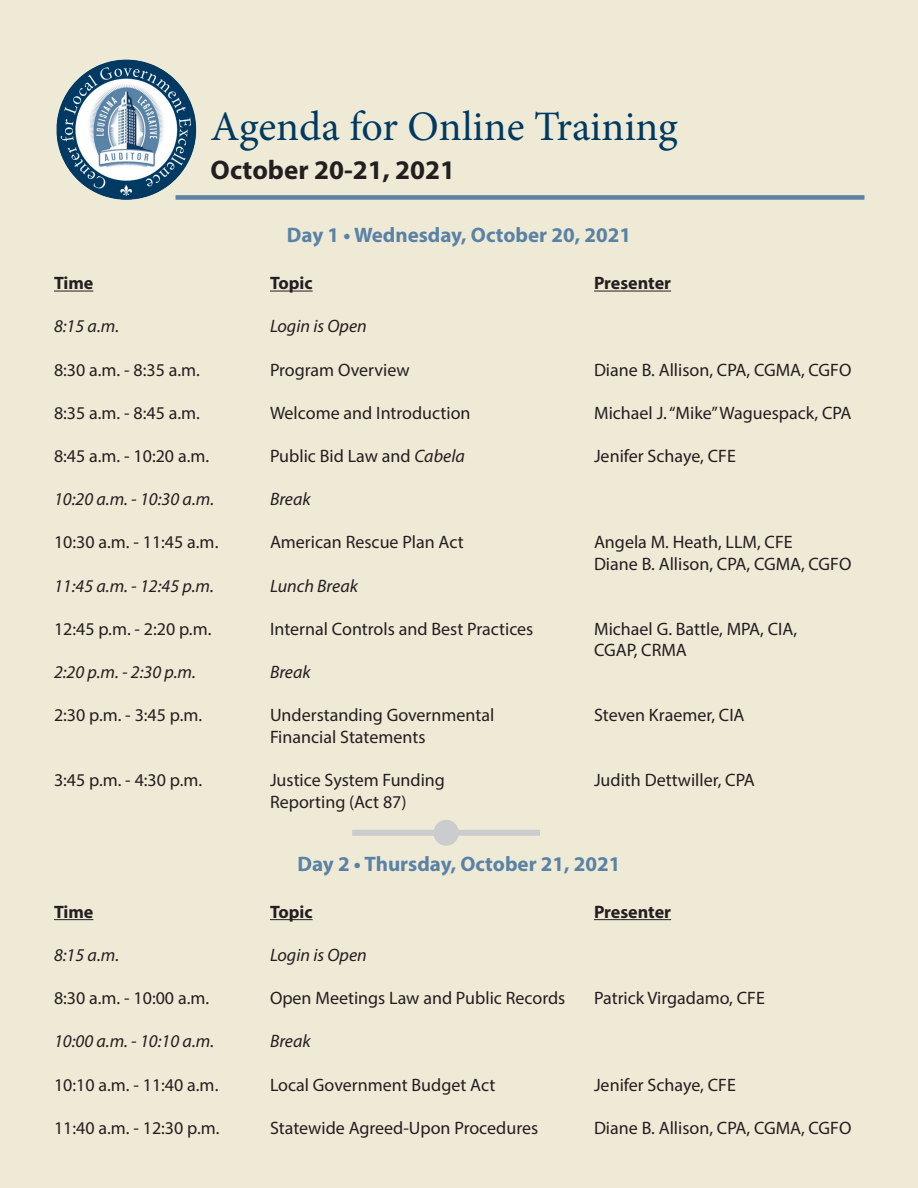
<style>
.page{position:relative;width:918px;height:1188px;background:#efead6}
.page>*{position:absolute;margin:0;border:0;box-sizing:border-box;transform-origin:0 0}
.t1{font:42px "Minion Pro";color:#003a62}
.t2{font:700 27px "Myriad Pro";color:#231f20}
.t3{font:700 21px "Myriad Pro";color:#5982a6}
.t4{font:18px/21.6px "Myriad Pro";color:#231f20}
.t5{font:italic 18px "Myriad Pro";color:#231f20}
.t6{font:700 18px "Myriad Pro";color:#231f20}
.s1{font-style:italic}
</style>
<div class="page">
<img style="left:56px;top:59px;width:141px;height:141px">
<div style="left:176px;top:195px;width:689px;height:5px;background:#5982a6"></div>
<hr style="left:54px;top:291px;width:39px;height:1px;background:#231f20">
<hr style="left:270px;top:291px;width:43px;height:1px;background:#231f20">
<hr style="left:594px;top:291px;width:77px;height:1px;background:#231f20">
<hr style="left:54px;top:919px;width:39px;height:1px;background:#231f20">
<hr style="left:270px;top:919px;width:43px;height:1px;background:#231f20">
<hr style="left:594px;top:919px;width:77px;height:1px;background:#231f20">
<div style="left:352px;top:830px;width:188px;height:6px;background:#cbccce"></div>
<div style="left:434px;top:821px;width:24px;height:24px;background:#cbccce;border-radius:50%"></div>
<div style="left:433px;top:820px;width:26px;height:26px;border:2px solid #cbccce;border-radius:50%"></div>
<h1 class="t1" style="left:211px;top:98px;width:469px">Agenda for Online Training</h1>
<h2 class="t2" style="left:211px;top:152px;width:246px">October 20-21, 2021</h2>
<p class="t3" style="left:287px;top:222px;width:346px">Day 1 • Wednesday, October 20, 2021</p>
<p class="t6" style="left:54px;top:271px;width:41px">Time</p>
<p class="t6" style="left:270px;top:271px;width:44px">Topic</p>
<p class="t6" style="left:594px;top:271px;width:79px">Presenter</p>
<p class="t5" style="left:54px;top:315px;width:67px">8:15 a.m.</p>
<p class="t5" style="left:270px;top:315px;width:98px">Login is Open</p>
<p class="t4" style="left:54px;top:359px;width:147px">8:30 a.m. - 8:35 a.m.</p>
<p class="t4" style="left:270px;top:359px;width:141px">Program Overview</p>
<p class="t4" style="left:594px;top:359px;width:259px">Diane B. Allison, CPA, CGMA, CGFO</p>
<p class="t4" style="left:54px;top:402px;width:147px">8:35 a.m. - 8:45 a.m.</p>
<p class="t4" style="left:270px;top:402px;width:202px">Welcome and Introduction</p>
<p class="t4" style="left:594px;top:402px;width:259px">Michael J. “Mike” Waguespack, CPA</p>
<p class="t4" style="left:54px;top:445px;width:157px">8:45 a.m. - 10:20 a.m.</p>
<p class="t4" style="left:270px;top:445px;width:196px">Public Bid Law and <span class="s1">Cabela</span></p>
<p class="t4" style="left:594px;top:445px;width:143px">Jenifer Schaye, CFE</p>
<p class="t5" style="left:54px;top:488px;width:162px">10:20 a.m. - 10:30 a.m.</p>
<p class="t5" style="left:270px;top:488px;width:42px">Break</p>
<p class="t4" style="left:54px;top:531px;width:166px">10:30 a.m. - 11:45 a.m.</p>
<p class="t4" style="left:270px;top:531px;width:195px">American Rescue Plan Act</p>
<p class="t4" style="left:594px;top:531px;width:259px">Angela M. Heath, LLM, CFE<br>Diane B. Allison, CPA, CGMA, CGFO</p>
<p class="t5" style="left:54px;top:574px;width:161px">11:45 a.m. - 12:45 p.m.</p>
<p class="t5" style="left:270px;top:574px;width:90px">Lunch Break</p>
<p class="t4" style="left:54px;top:618px;width:159px">12:45 p.m. - 2:20 p.m.</p>
<p class="t4" style="left:270px;top:618px;width:265px">Internal Controls and Best Practices</p>
<p class="t4" style="left:594px;top:618px;width:205px">Michael G. Battle, MPA, CIA,<br>CGAP, CRMA</p>
<p class="t5" style="left:54px;top:661px;width:143px">2:20 p.m. - 2:30 p.m.</p>
<p class="t5" style="left:270px;top:661px;width:42px">Break</p>
<p class="t4" style="left:54px;top:704px;width:150px">2:30 p.m. - 3:45 p.m.</p>
<p class="t4" style="left:270px;top:704px;width:226px">Understanding Governmental</p>
<p class="t4" style="left:594px;top:704px;width:152px">Steven Kraemer, CIA</p>
<p class="t4" style="left:270px;top:726px;width:157px">Financial Statements</p>
<p class="t4" style="left:54px;top:769px;width:150px">3:45 p.m. - 4:30 p.m.</p>
<p class="t4" style="left:270px;top:769px;width:177px">Justice System Funding</p>
<p class="t4" style="left:594px;top:769px;width:162px">Judith Dettwiller, CPA</p>
<p class="t4" style="left:270px;top:791px;width:138px">Reporting (Act 87)</p>
<p class="t3" style="left:297px;top:850px;width:325px">Day 2 • Thursday, October 21, 2021</p>
<p class="t6" style="left:54px;top:900px;width:41px">Time</p>
<p class="t6" style="left:270px;top:900px;width:44px">Topic</p>
<p class="t6" style="left:594px;top:900px;width:79px">Presenter</p>
<p class="t5" style="left:54px;top:944px;width:67px">8:15 a.m.</p>
<p class="t5" style="left:270px;top:944px;width:98px">Login is Open</p>
<p class="t4" style="left:54px;top:987px;width:157px">8:30 a.m. - 10:00 a.m.</p>
<p class="t4" style="left:270px;top:987px;width:297px">Open Meetings Law and Public Records</p>
<p class="t4" style="left:594px;top:987px;width:172px">Patrick Virgadamo, CFE</p>
<p class="t5" style="left:54px;top:1030px;width:162px">10:00 a.m. - 10:10 a.m.</p>
<p class="t5" style="left:270px;top:1030px;width:42px">Break</p>
<p class="t4" style="left:54px;top:1074px;width:166px">10:10 a.m. - 11:40 a.m.</p>
<p class="t4" style="left:270px;top:1074px;width:227px">Local Government Budget Act</p>
<p class="t4" style="left:594px;top:1074px;width:143px">Jenifer Schaye, CFE</p>
<p class="t4" style="left:54px;top:1117px;width:167px">11:40 a.m. - 12:30 p.m.</p>
<p class="t4" style="left:270px;top:1117px;width:270px">Statewide Agreed-Upon Procedures</p>
<p class="t4" style="left:594px;top:1117px;width:259px">Diane B. Allison, CPA, CGMA, CGFO</p>
</div>
